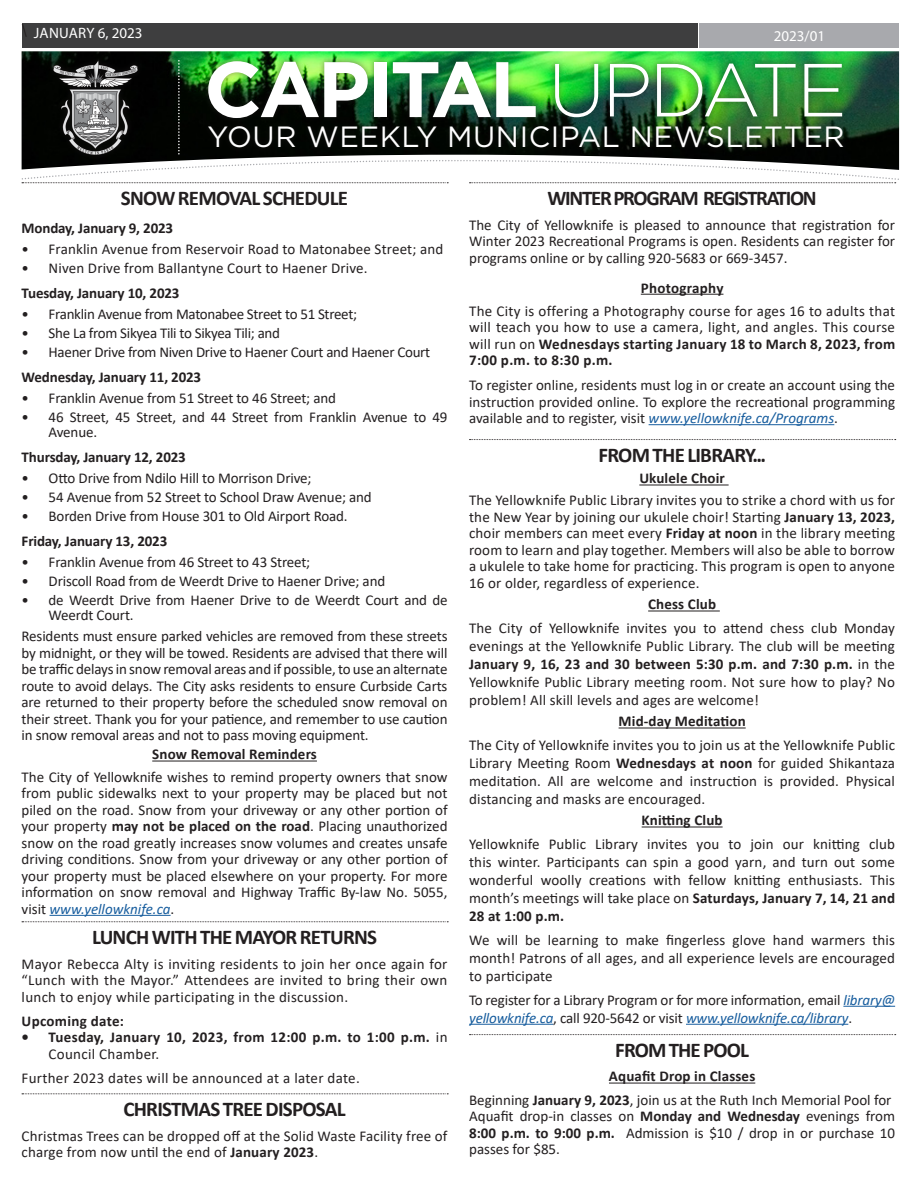
<style>
.page{position:relative;width:918px;height:1188px;background:#fff}
.page>*{position:absolute;margin:0;border:0;box-sizing:border-box;transform-origin:0 0}
.t1{font:700 78.45px "Gotham";letter-spacing:-.04em;color:#fff}
.t2{font:29.25px "Gotham";letter-spacing:.02em;color:#fff}
.Heading_with_less_sp{font:700 21px "Calibri";letter-spacing:-.035em;color:#231f20}
.Heading_with_less_sp-2{font:700 21px "Calibri";letter-spacing:-.06em;color:#231f20}
.t3{font:18px "Minion Pro";color:#231f20}
.body{font:15px/16.5px "Calibri";color:#231f20;text-align:justify}
.body-2{font:700 15px/16.5px "Calibri";letter-spacing:.005em;color:#231f20}
.body-3{font:15px "Calibri";letter-spacing:-.02em;color:#231f20}
.body-4{font:15px "Calibri";letter-spacing:.02em;color:#231f20}
.t4{font:15px "Myriad Pro";color:#fff}
.s1{font-weight:300;font-size:75px}
.s2{font-weight:700}
.s3{font-style:italic;color:#175d9e}
.s4{font-weight:400}
</style>
<div class="page">
<hr style="left:641px;top:294px;width:82px;height:1px;background:#231f20">
<hr style="left:649px;top:424px;width:185px;height:1px;background:#175d9e">
<svg style="left:470px;top:439px;width:426px;height:1px"></svg>
<hr style="left:639px;top:485px;width:90px;height:1px;background:#231f20">
<hr style="left:648px;top:611px;width:72px;height:1px;background:#231f20">
<hr style="left:619px;top:728px;width:127px;height:1px;background:#231f20">
<hr style="left:642px;top:827px;width:81px;height:1px;background:#231f20">
<hr style="left:843px;top:1006px;width:52px;height:1px;background:#175d9e">
<hr style="left:469px;top:1024px;width:84px;height:1px;background:#175d9e">
<hr style="left:686px;top:1024px;width:162px;height:1px;background:#175d9e">
<svg style="left:470px;top:1034px;width:426px;height:1px"></svg>
<hr style="left:609px;top:1083px;width:146px;height:1px;background:#231f20">
<img style="left:22px;top:51px;width:877px;height:10px">
<div style="left:22px;top:23px;width:676px;height:25px;background:#3e3e3f"></div>
<div style="left:700px;top:23px;width:199px;height:25px;background:#a8a9ad"></div>
<div style="left:47px;top:55px;width:97px;height:106px;background:#231f20;opacity:.5"></div>
<div style="left:549px;top:58px;width:299px;height:66px;background:#231f20;opacity:.5"></div>
<div style="left:202px;top:55px;width:339px;height:69px;background:#231f20;opacity:.5"></div>
<div style="left:173px;top:55px;width:13px;height:105px;background:#231f20;opacity:.5"></div>
<img style="left:21px;top:61px;width:879px;height:122px">
<hr style="left:152px;top:761px;width:165px;height:1px;background:#231f20">
<hr style="left:50px;top:915px;width:121px;height:1px;background:#175d9e">
<svg style="left:22px;top:921px;width:426px;height:1px"></svg>
<svg style="left:22px;top:1093px;width:426px;height:1px"></svg>
<p class="t3" style="left:22px;top:18px;width:7px">\</p>
<p class="t4" style="left:34px;top:24px;width:110px">JANUARY 6, 2023</p>
<p class="t4" style="left:774px;top:27px;width:53px">2023/01</p>
<p class="t1" style="left:204px;top:37px;width:644px">CAPITAL <span class="s1">UPDATE</span></p>
<p class="t2" style="left:207px;top:118px;width:639px">YOUR WEEKLY MUNICIPAL NEWSLETTER</p>
<p class="Heading_with_less_sp" style="left:121px;top:183px;width:229px">SNOW REMOVAL SCHEDULE</p>
<p class="body-2" style="left:22px;top:220px;width:153px">Monday, January 9, 2023</p>
<p class="body" style="left:22px;top:240px;width:423px">• Franklin Avenue from Reservoir Road to Matonabee Street; and</p>
<p class="body" style="left:22px;top:260px;width:348px">• Niven Drive from Ballantyne Court to Haener Drive.</p>
<p class="body-2" style="left:22px;top:285px;width:159px">Tuesday, January 10, 2023</p>
<p class="body-3" style="left:22px;top:303px;width:337px">• Franklin Avenue from Matonabee Street to 51 Street;</p>
<p class="body-3" style="left:22px;top:323px;width:260px">• She La from Sikyea Tili to Sikyea Tili; and</p>
<p class="body-3" style="left:22px;top:342px;width:410px">• Haener Drive from Niven Drive to Haener Court and Haener Court</p>
<p class="body-2" style="left:22px;top:369px;width:181px">Wednesday, January 11, 2023</p>
<p class="body" style="left:22px;top:389px;width:316px">• Franklin Avenue from 51 Street to 46 Street; and</p>
<p class="body" style="left:49px;top:409px;width:400px;line-height:15px;text-indent:-27px">• 46 Street, 45 Street, and 44 Street from Franklin Avenue to 49<br>Avenue.</p>
<p class="body-2" style="left:22px;top:448px;width:166px">Thursday, January 12, 2023</p>
<p class="body" style="left:22px;top:469px;width:291px">• Otto Drive from Ndilo Hill to Morrison Drive;</p>
<p class="body" style="left:22px;top:488px;width:352px">• 54 Avenue from 52 Street to School Draw Avenue; and</p>
<p class="body" style="left:22px;top:508px;width:328px">• Borden Drive from House 301 to Old Airport Road.</p>
<p class="body-2" style="left:22px;top:532px;width:147px">Friday, January 13, 2023</p>
<p class="body" style="left:22px;top:553px;width:290px">• Franklin Avenue from 46 Street to 43 Street;</p>
<p class="body" style="left:22px;top:572px;width:365px">• Driscoll Road from de Weerdt Drive to Haener Drive; and</p>
<p class="body" style="left:49px;top:592px;width:400px;line-height:15px;text-indent:-27px">• de Weerdt Drive from Haener Drive to de Weerdt Court and de<br>Weerdt Court.</p>
<p class="body" style="left:22px;top:627px;width:427px">Residents must ensure parked vehicles are removed from these streets by midnight, or they will be towed. Residents are advised that there will be traffic delays in snow removal areas and if possible, to use an alternate route to avoid delays. The City asks residents to ensure Curbside Carts are returned to their property before the scheduled snow removal on their street. Thank you for your patience, and remember to use caution in snow removal areas and not to pass moving equipment.</p>
<p class="body-2" style="left:152px;top:746px;width:166px">Snow Removal Reminders</p>
<p class="body" style="left:22px;top:768px;width:428px">The City of Yellowknife wishes to remind property owners that snow from public sidewalks next to your property may be placed but not piled on the road. Snow from your driveway or any other portion of your property <span class="s2">may not be placed on the road</span>. Placing unauthorized snow on the road greatly increases snow volumes and creates unsafe driving conditions. Snow from your driveway or any other portion of your property must be placed elsewhere on your property. For more information on snow removal and Highway Traffic By-law No. 5055, visit <span class="s3">www.yellowknife.ca</span>.</p>
<p class="Heading_with_less_sp" style="left:92px;top:922px;width:287px">LUNCH WITH THE MAYOR RETURNS</p>
<p class="body" style="left:22px;top:955px;width:427px">Mayor Rebecca Alty is inviting residents to join her once again for “Lunch with the Mayor.” Attendees are invited to bring their own lunch to enjoy while participating in the discussion.</p>
<p class="body-2" style="left:22px;top:1012px;width:104px">Upcoming date:</p>
<p class="body-2" style="left:49px;top:1029px;width:400px;text-indent:-27px">• Tuesday, January 10, 2023, from 12:00 p.m. to 1:00 p.m. <span class="s4">in<br>Council Chamber.</span></p>
<p class="body-4" style="left:22px;top:1067px;width:340px">Further 2023 dates will be announced at a later date.</p>
<p class="Heading_with_less_sp" style="left:123px;top:1094px;width:224px">CHRISTMAS TREE DISPOSAL</p>
<p class="body" style="left:22px;top:1127px;width:427px">Christmas Trees can be dropped off at the Solid Waste Facility free of charge from now until the end of <span class="s2">January 2023</span>.</p>
<p class="Heading_with_less_sp-2" style="left:548px;top:183px;width:271px">WINTER PROGRAM REGISTRATION</p>
<p class="body" style="left:469px;top:216px;width:428px">The City of Yellowknife is pleased to announce that registration for Winter 2023 Recreational Programs is open. Residents can register for programs online or by calling 920-5683 or 669-3457.</p>
<p class="body-2" style="left:641px;top:279px;width:84px">Photography</p>
<p class="body" style="left:469px;top:302px;width:428px">The City is offering a Photography course for ages 16 to adults that will teach you how to use a camera, light, and angles. This course will run on <span class="s2">Wednesdays starting January 18 to March 8, 2023, from 7:00 p.m. to 8:30 p.m.</span></p>
<p class="body" style="left:469px;top:376px;width:428px">To register online, residents must log in or create an account using the instruction provided online. To explore the recreational programming available and to register, visit <span class="s3">www.yellowknife.ca/Programs</span>.</p>
<p class="Heading_with_less_sp" style="left:599px;top:440px;width:169px">FROM THE LIBRARY...</p>
<p class="body-2" style="left:639px;top:470px;width:87px">Ukulele Choir</p>
<p class="body" style="left:469px;top:491px;width:428px">The Yellowknife Public Library invites you to strike a chord with us for the New Year by joining our ukulele choir! Starting <span class="s2">January 13, 2023, </span>choir members can meet every <span class="s2">Friday at noon</span> in the library meeting room to learn and play together. Members will also be able to borrow a ukulele to take home for practicing. This program is open to anyone 16 or older, regardless of experience.</p>
<p class="body-2" style="left:648px;top:596px;width:69px">Chess Club</p>
<p class="body" style="left:469px;top:618px;width:427px;line-height:18px">The City of Yellowknife invites you to attend chess club Monday evenings at the Yellowknife Public Library. The club will be meeting <span class="s2">January 9, 16, 23 and 30 between 5:30 p.m. and 7:30 p.m.</span> in the Yellowknife Public Library meeting room. Not sure how to play? No problem! All skill levels and ages are welcome!</p>
<p class="body-2" style="left:619px;top:713px;width:129px">Mid-day Meditation</p>
<p class="body" style="left:469px;top:735px;width:427px;line-height:18px">The City of Yellowknife invites you to join us at the Yellowknife Public Library Meeting Room <span class="s2">Wednesdays at noon</span> for guided Shikantaza meditation. All are welcome and instruction is provided. Physical distancing and masks are encouraged.</p>
<p class="body-2" style="left:642px;top:812px;width:82px">Knitting Club</p>
<p class="body" style="left:469px;top:834px;width:428px;line-height:18px">Yellowknife Public Library invites you to join our knitting club this winter. Participants can spin a good yarn, and turn out some wonderful woolly creations with fellow knitting enthusiasts. This month’s meetings will take place on <span class="s2">Saturdays, January 7, 14, 21 and 28 at 1:00 p.m.</span></p>
<p class="body" style="left:469px;top:931px;width:427px;line-height:18px">We will be learning to make fingerless glove hand warmers this month! Patrons of all ages, and all experience levels are encouraged to participate</p>
<p class="body" style="left:469px;top:990px;width:427px;line-height:18px">To register for a Library Program or for more information, email <span class="s3">library@ yellowknife.ca</span>, call 920-5642 or visit <span class="s3">www.yellowknife.ca/library</span>.</p>
<p class="Heading_with_less_sp" style="left:615px;top:1035px;width:135px">FROM THE POOL</p>
<p class="body-2" style="left:609px;top:1068px;width:148px">Aquafit Drop in Classes</p>
<p class="body" style="left:469px;top:1091px;width:424px">Beginning <span class="s2">January 9, 2023</span>, join us at the Ruth Inch Memorial Pool for</p>
<p class="body" style="left:469px;top:1108px;width:428px">Aquafit drop-in classes on <span class="s2">Monday and Wednesday</span> evenings from <span class="s2">8:00 p.m. to 9:00 p.m.</span> Admission is $10 / drop in or purchase 10 passes for $85.</p>
</div>
